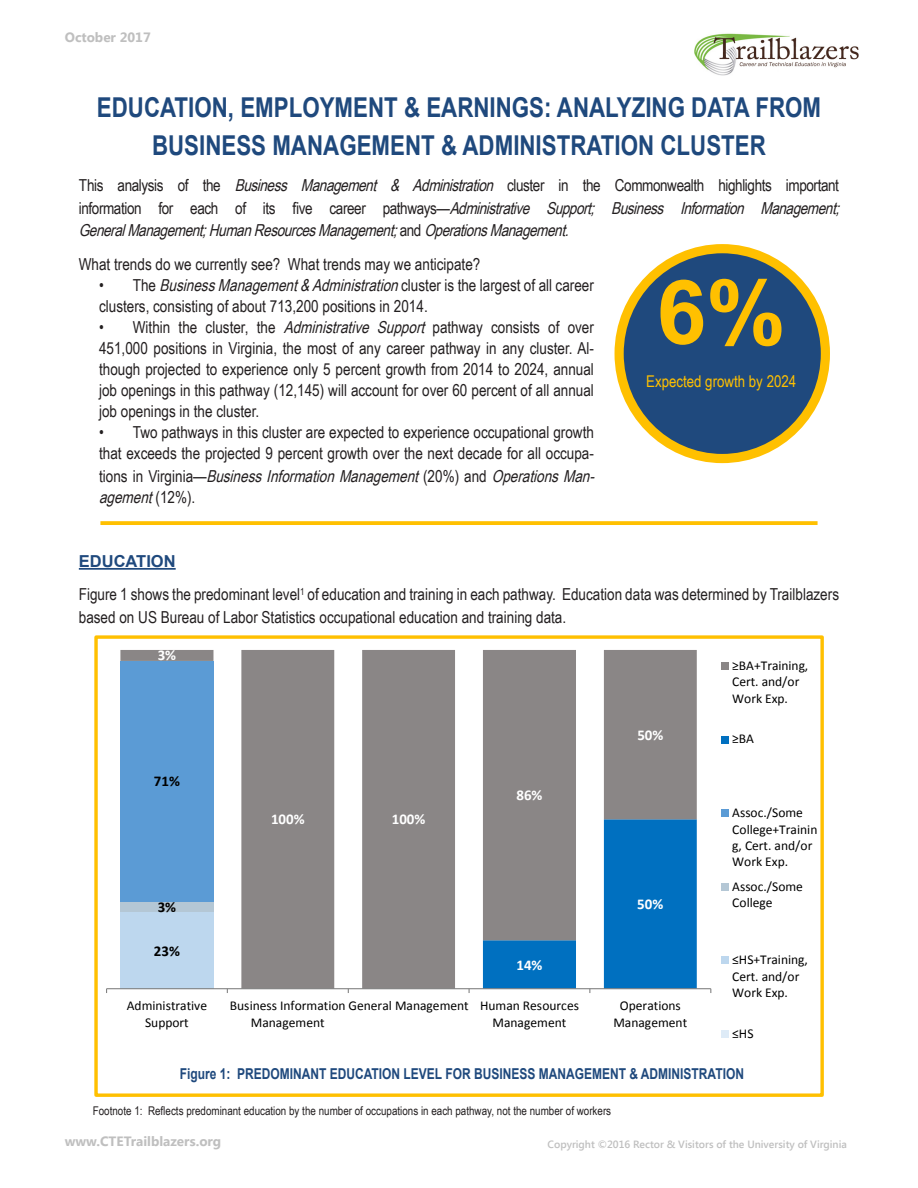
<style>
.page{position:relative;width:918px;height:1188px;background:#fff}
.page>*{position:absolute;margin:0;border:0;box-sizing:border-box;transform-origin:0 0}
.t1{font:700 89.25px "Arial";color:#ffc000}
.t2{font:700 27.3px/37.5px "Arial";color:#1f497d;text-align:center;scale:.82 1}
.t3{font:16.5px/21px "Arial Narrow";color:#231f20}
.t4{font:italic 16.5px/22.5px "Arial Narrow";color:#231f20}
.t5{font:700 16.5px "Arial";color:#1f497d}
.t6{font:16.2px "Arial Narrow";color:#ffc000}
.t7{font:700 15px "Arial";color:#1f497d;scale:.8 1}
.t8{font:700 15px "Calibri";color:#fff}
.t9{font:700 15px "Calibri";color:#000}
.t10{font:13.5px/16.5px "Calibri";color:#000}
.t11{font:700 13.5px "Segoe UI";color:#bfbfbf}
.t12{font:12px "Arial Narrow";color:#231f20}
.t13{font:600 10.5px "Segoe UI";color:#bfbfbf}
.s1{font-style:normal}
.s2{font-style:italic}
</style>
<div class="page">
<img style="left:694px;top:33px;width:165px;height:43px">
<svg style="left:100px;top:521px;width:718px;height:4px;background:#ffc20b"></svg>
<hr style="left:79px;top:568px;width:97px;height:2px;background:#1f497d">
<div style="left:619px;top:249px;width:206px;height:210px;background:#1f497d;border-radius:50%"></div>
<div style="left:615px;top:244px;width:215px;height:219px;border:9px solid #ffc000;border-radius:50%"></div>
<svg style="left:120px;top:650px;width:577px;height:338px;fill:#8a8686"></svg>
<hr style="left:107px;top:988px;width:604px;height:1px;background:#7f7f7f">
<svg style="left:483px;top:819px;width:214px;height:174px;background:#518cb7"></svg>
<div style="left:722px;top:662px;width:7px;height:8px;background:#8a8686"></div>
<div style="left:722px;top:736px;width:7px;height:7px;background:#0070c0"></div>
<div style="left:722px;top:809px;width:7px;height:8px;background:#5b9bd5"></div>
<div style="left:722px;top:883px;width:7px;height:7px;background:#b4c7d5"></div>
<div style="left:722px;top:957px;width:7px;height:7px;background:#bdd7ee"></div>
<div style="left:722px;top:1030px;width:7px;height:8px;background:#deebf7"></div>
<div style="left:94px;top:635px;width:730px;height:462px;border:3px solid #ffc000"></div>
<p class="t11" style="left:65px;top:28px;width:87px">October 2017</p>
<h2 class="t2" style="left:97px;top:90px;width:885px">EDUCATION, EMPLOYMENT &amp; EARNINGS: ANALYZING DATA FROM<br>BUSINESS MANAGEMENT &amp; ADMINISTRATION CLUSTER</h2>
<p class="t4" style="left:79px;top:173px;width:767px"><span class="s1">This analysis of the</span> Business Management &amp; Administration <span class="s1">cluster in the Commonwealth highlights important i n f o r m a t i o n f o r e a c h o f i t s fi v e c a r e e r p a t h w a y s —</span> Administrative Support; Business Information Management;<br>GeneralManagement;HumanResourcesManagement;<span class="s1">a n d</span> OperationsManagement.</p>
<p class="t3" style="left:79px;top:253px;width:403px">What trends do we currently see? What trends may we anticipate?</p>
<p class="t3" style="left:99px;top:274px;width:496px">• T h e <span class="s2">BusinessManagement&amp;Administration</span>c l u s t e r i s t h e l a r g e s t o f a l l c a r e e r clusters, consisting of about 713,200 positions in 2014.</p>
<p class="t3" style="left:99px;top:316px;width:496px;text-align:justify">• Within the cluster, the <span class="s2">Administrative Support</span> pathway consists of over 451,000 positions in Virginia, the most of any career pathway in any cluster. Al&shy;though projected to experience only 5 percent growth from 2014 to 2024, annual job openings in this pathway (12,145) will account for over 60 percent of all annual job openings in the cluster.</p>
<p class="t3" style="left:99px;top:421px;width:502px;line-height:21.8px">• Two pathways in this cluster are expected to experience occupational growth that exceeds the projected 9 percent growth over the next decade for all occupa&shy;t i o n s i n V i r g i n i a — <span class="s2">BusinessInformationManagement</span>( 2 0 % ) a n d <span class="s2">OperationsMan-</span></p>
<p class="t4" style="left:99px;top:485px;width:98px">agement<span class="s1">( 1 2 % ) .</span></p>
<h1 class="t1" style="left:657px;top:253px;width:130px">6%</h1>
<p class="t6" style="left:646px;top:369px;width:152px">Expected growth by 2024</p>
<p class="t5" style="left:79px;top:550px;width:98px">EDUCATION</p>
<p class="t3" style="left:79px;top:583px;width:762px;line-height:22.5px">Figure 1 shows the predominant level<sup>1</sup> of education and training in each pathway. Education data was determined by Trailblazers based on US Bureau of Labor Statistics occupational education and training data.</p>
<p class="t8" style="left:158px;top:646px;width:20px">3%</p>
<p class="t9" style="left:154px;top:772px;width:28px">71%</p>
<p class="t9" style="left:158px;top:897px;width:20px">3%</p>
<p class="t9" style="left:154px;top:941px;width:28px">23%</p>
<p class="t8" style="left:271px;top:810px;width:35px">100%</p>
<p class="t8" style="left:392px;top:810px;width:35px">100%</p>
<p class="t8" style="left:517px;top:786px;width:28px">86%</p>
<p class="t8" style="left:516px;top:955px;width:28px">14%</p>
<p class="t10" style="left:127px;top:997px;width:82px;text-align:center">Administrative<br>Support</p>
<p class="t10" style="left:251px;top:997px;width:330px;text-indent:-21px">Business Information General Management Human Resources<br>Management</p>
<p class="t10" style="left:493px;top:1014px;width:75px">Management</p>
<p class="t8" style="left:637px;top:725px;width:28px">50%</p>
<p class="t8" style="left:637px;top:895px;width:28px">50%</p>
<p class="t10" style="left:613px;top:997px;width:75px;text-align:center">Operations<br>Management</p>
<p class="t10" style="left:732px;top:657px;width:78px">≥BA+Training,<br>Cert. and/or<br>Work Exp.</p>
<p class="t10" style="left:732px;top:731px;width:23px">≥BA</p>
<p class="t10" style="left:732px;top:804px;width:87px">Assoc./Some<br>College+Trainin g, Cert. and/or<br>Work Exp.</p>
<p class="t10" style="left:732px;top:878px;width:72px">Assoc./Some<br>College</p>
<p class="t10" style="left:732px;top:951px;width:77px">≤HS+Training,<br>Cert. and/or<br>Work Exp.</p>
<p class="t10" style="left:732px;top:1025px;width:23px">≤HS</p>
<p class="t7" style="left:180px;top:1064px;width:707px">Figure 1: PREDOMINANT EDUCATION LEVEL FOR BUSINESS MANAGEMENT &amp; ADMINISTRATION</p>
<p class="t12" style="left:93px;top:1102px;width:520px">Footnote 1: Reflects predominant education by the number of occupations in each pathway, not the number of workers</p>
<p class="t11" style="left:65px;top:1132px;width:158px">www.CTETrailblazers.org</p>
<p class="t13" style="left:548px;top:1137px;width:301px">Copyright ©2016 Rector &amp; Visitors of the University of Virginia</p>
</div>
